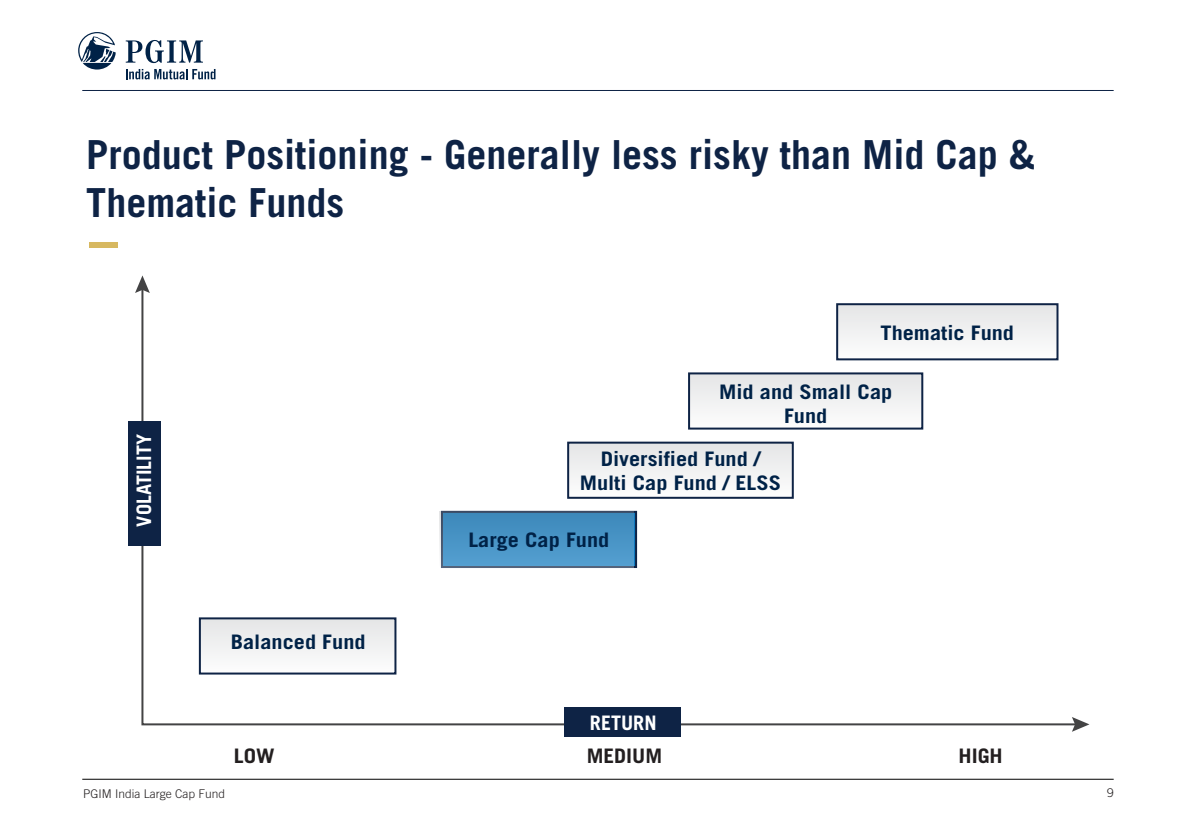
<style>
.page{position:relative;width:1191px;height:840px;background:#fff}
.page>*{position:absolute;margin:0;border:0;box-sizing:border-box;transform-origin:0 0}
.t1{font:700 40px/48px "Trade Gothic LT";color:#0e2345}
.t2{font:700 20px/24px "Trade Gothic LT";color:#002247;text-align:center;scale:1.11 1}
.t3{font:700 20px "Trade Gothic LT";color:#fff}
.t4{font:700 20px "Trade Gothic LT";color:#231f20;scale:1.08 1}
.t5{font:700 20px "Trade Gothic LT";color:#231f20;scale:1.11 1}
.t6{font:300 12px "Trade Gothic LT";color:#231f20}
</style>
<div class="page">
<hr style="left:82px;top:90px;width:1031px;height:1px;background:#0e2345">
<hr style="left:82px;top:778px;width:1031px;height:1px;background:#000">
<div style="left:89px;top:242px;width:29px;height:5px;background:#d7b860"></div>
<svg style="left:140px;top:293px;width:932px;height:433px"></svg>
<svg style="left:135px;top:275px;width:15px;height:18px"></svg>
<svg style="left:1072px;top:717px;width:17px;height:14px"></svg>
<div style="left:200px;top:618px;width:195px;height:55px;background:#f0f1f1"></div>
<div style="left:199px;top:617px;width:197px;height:57px;border:2px solid #0e2345"></div>
<div style="left:568px;top:442px;width:225px;height:55px;background:#f0f1f1"></div>
<div style="left:567px;top:441px;width:227px;height:57px;border:2px solid #0e2345"></div>
<div style="left:689px;top:373px;width:233px;height:55px;background:#f0f1f1"></div>
<div style="left:688px;top:372px;width:235px;height:57px;border:2px solid #0e2345"></div>
<div style="left:837px;top:304px;width:220px;height:55px;background:#f1f1f2"></div>
<div style="left:836px;top:303px;width:222px;height:57px;border:2px solid #0e2345"></div>
<div style="left:441px;top:510px;width:196px;height:57px;background:#4893c5;border:2px solid #0e2345"></div>
<div style="left:439px;top:511px;width:194px;height:55px;background:#4893c5"></div>
<div style="left:564px;top:706px;width:117px;height:30px;background:#0e2345"></div>
<div style="left:128px;top:421px;width:33px;height:124px;background:#0e2345"></div>
<svg style="left:78px;top:32px;width:38px;height:37px"></svg>
<svg style="left:126px;top:40px;width:77px;height:23px"></svg>
<svg style="left:126px;top:69px;width:89px;height:10px"></svg>
<h1 class="t1" style="left:86px;top:130px;width:950px">Product Positioning - Generally less risky than Mid Cap &amp;<br>Thematic Funds</h1>
<p class="t2" style="left:880px;top:320px;width:122px">Thematic Fund</p>
<p class="t3" style="left:132px;top:526px;width:94px;rotate:-90deg">VOLATILITY</p>
<p class="t2" style="left:719px;top:379px;width:157px">Mid and Small Cap<br>Fund</p>
<p class="t2" style="left:579px;top:446px;width:183px">Diversified Fund /<br>Multi Cap Fund / ELSS</p>
<p class="t2" style="left:231px;top:629px;width:123px">Balanced Fund</p>
<p class="t2" style="left:468px;top:527px;width:128px">Large Cap Fund</p>
<p class="t3" style="left:590px;top:709px;width:68px">RETURN</p>
<p class="t5" style="left:234px;top:743px;width:38px">LOW</p>
<p class="t4" style="left:586px;top:742px;width:71px">MEDIUM</p>
<p class="t4" style="left:958px;top:742px;width:43px">HIGH</p>
<p class="t6" style="left:83px;top:786px;width:144px">PGIM India Large Cap Fund</p>
<p class="t6" style="left:1107px;top:784px;width:8px">9</p>
</div>
